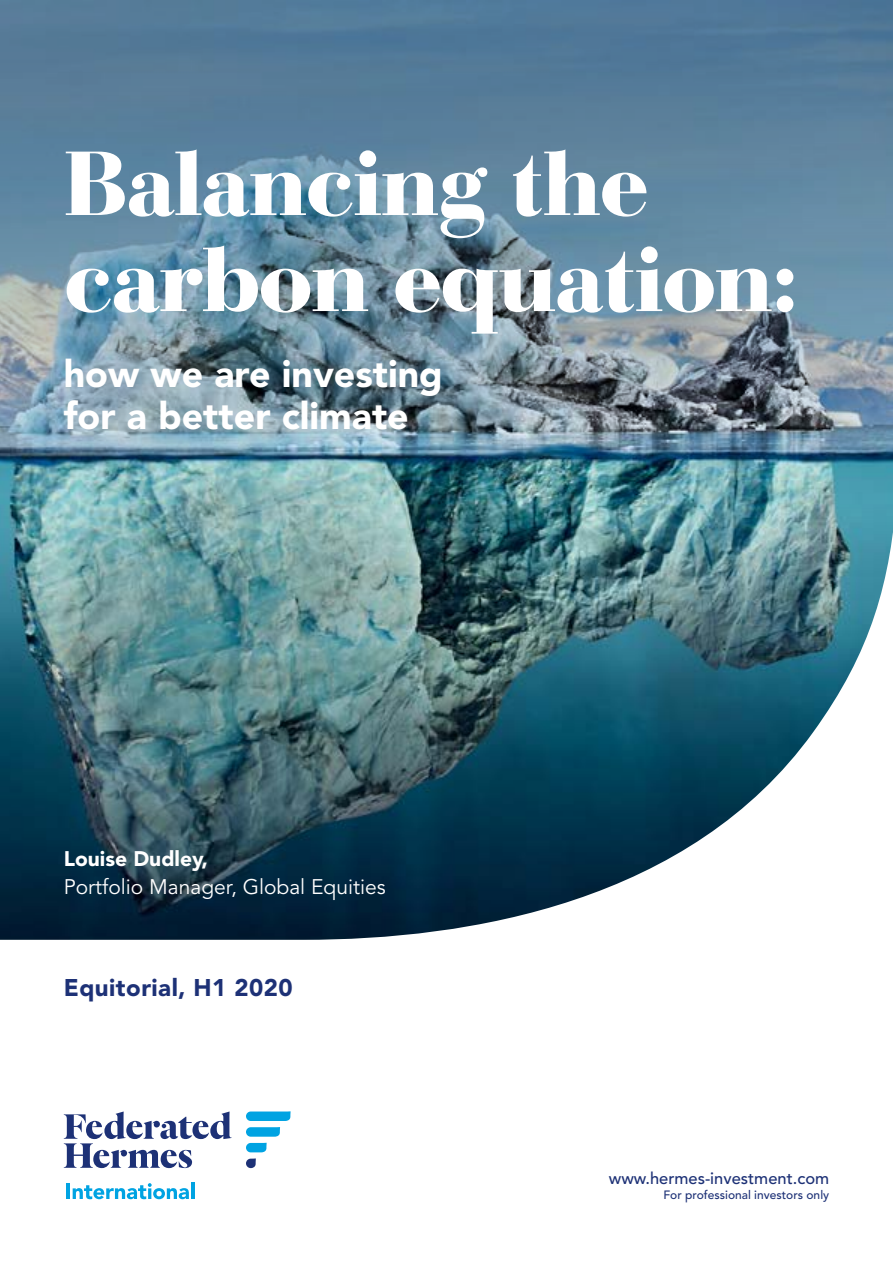
<style>
.page{position:relative;width:893px;height:1263px;background:#fff}
.page>*{position:absolute;margin:0;border:0;box-sizing:border-box;transform-origin:0 0}
.t1{font:900 90px/96px "Bauer Bodoni Std";letter-spacing:-.03em;color:#fff}
.t2{font:900 37.5px/42px "Avenir LT Std";color:#fff}
.t3{font:900 24px "Avenir LT Std";letter-spacing:.02em;color:#1d3176}
.t4{font:21px "Avenir LT Std";color:#fff}
.t5{font:900 21px "Avenir LT Std";color:#fff}
.t6{font:500 16.5px "Avenir LT Std";color:#1d3176}
.t7{font:500 12px "Avenir LT Std";color:#1d3176}
</style>
<div class="page">
<div style="left:0;top:0;width:893px;height:518px;background:#547b98"></div>
<img style="left:0;top:120px;width:893px;height:1080px">
<svg style="left:246px;top:1143px;width:21px;height:9px"></svg>
<svg style="left:246px;top:1127px;width:34px;height:10px"></svg>
<svg style="left:246px;top:1111px;width:45px;height:10px"></svg>
<svg style="left:246px;top:1158px;width:10px;height:10px"></svg>
<svg style="left:64px;top:1111px;width:168px;height:57px"></svg>
<hr style="left:67px;top:1183px;width:3px;height:16px;background:#00a3e2">
<svg style="left:73px;top:1183px;width:116px;height:16px"></svg>
<hr style="left:191px;top:1182px;width:3px;height:17px;background:#00a3e2">
<h1 class="t1" style="left:64px;top:136px;width:736px">Balancing the carbon equation:</h1>
<p class="t2" style="left:64px;top:353px;width:381px">how we are investing for a better climate</p>
<p class="t5" style="left:64px;top:846px;width:146px">Louise Dudley,</p>
<p class="t4" style="left:64px;top:875px;width:323px">Portfolio Manager, Global Equities</p>
<p class="t3" style="left:64px;top:973px;width:231px">Equitorial, H1 2020</p>
<p class="t6" style="left:609px;top:1169px;width:222px">www.hermes-investment.com</p>
<p class="t7" style="left:663px;top:1188px;width:167px">For professional investors only</p>
</div>
